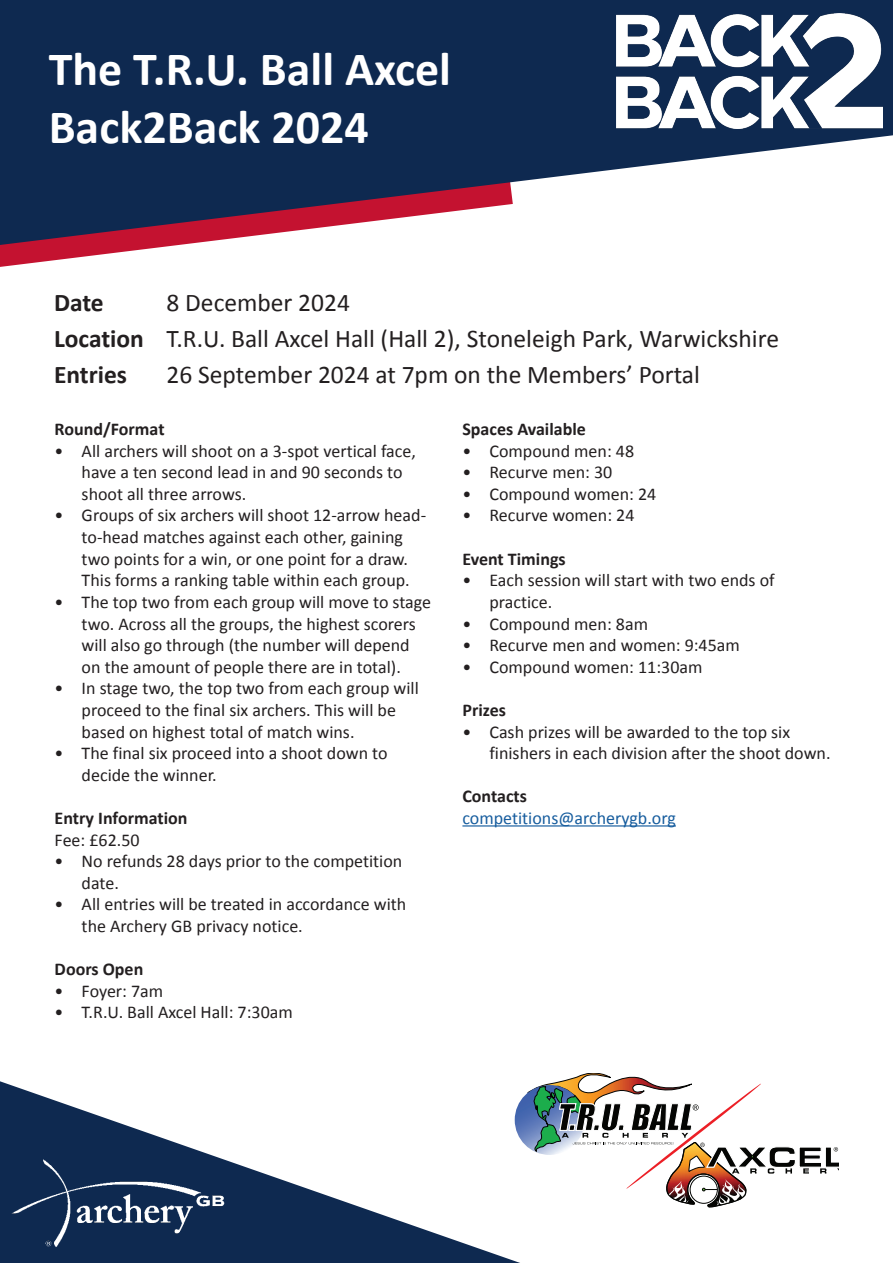
<style>
.page{position:relative;width:893px;height:1263px;background:#fff}
.page>*{position:absolute;margin:0;border:0;box-sizing:border-box;transform-origin:0 0}
.t1{font:700 48px/57.6px "Calibri";color:#fff}
.t2{font:25.5px "Calibri";color:#231f20}
.t3{font:700 25.5px/36px "Calibri";color:#231f20}
.t4{font:18px/21.6px "Calibri";color:#231f20}
.t5{font:700 18px "Calibri";color:#231f20}
.t6{font:18px "Calibri";color:#175d9e}
</style>
<div class="page">
<svg style="left:0;top:1081px;width:714px;height:182px"></svg>
<img style="left:0;top:1107px;width:255px;height:156px">
<svg style="left:0;top:0;width:893px;height:267px;fill:#0e2950"></svg>
<hr style="left:462px;top:825px;width:214px;height:1px;background:#175d9e">
<svg style="left:515px;top:1085px;width:70px;height:70px"></svg>
<svg style="left:527px;top:1073px;width:312px;height:134px"></svg>
<img style="left:617px;top:14px;width:265px;height:115px">
<p class="t1" style="left:49px;top:38px;width:404px">The T.R.U. Ball Axcel<br>Back2Back 2024</p>
<p class="t2" style="left:167px;top:287px;width:185px">8 December 2024</p>
<p class="t2" style="left:167px;top:323px;width:614px">T.R.U. Ball Axcel Hall (Hall 2), Stoneleigh Park, Warwickshire</p>
<p class="t2" style="left:167px;top:359px;width:535px">26 September 2024 at 7pm on the Members’ Portal</p>
<h2 class="t3" style="left:54px;top:283px;width:91px">Date<br>Location<br>Entries</h2>
<p class="t5" style="left:55px;top:418px;width:111px">Round/Format</p>
<p class="t4" style="left:82px;top:439px;width:336px;text-indent:-27px">• All archers will shoot on a 3-spot vertical face, have a ten second lead in and 90 seconds to shoot all three arrows.</p>
<p class="t4" style="left:55px;top:504px;width:373px;text-align:center">• Groups of six archers will shoot 12-arrow head&shy;to-head matches against each other, gaining<br>two points for a win, or one point for a draw.<br>This forms a ranking table within each group.</p>
<p class="t4" style="left:82px;top:590px;width:351px;text-indent:-27px">• The top two from each group will move to stage two. Across all the groups, the highest scorers will also go through (the number will depend on the amount of people there are in total).</p>
<p class="t4" style="left:82px;top:677px;width:339px;text-indent:-27px">• In stage two, the top two from each group will proceed to the final six archers. This will be based on highest total of match wins.</p>
<p class="t4" style="left:82px;top:741px;width:307px;text-indent:-27px">• The final six proceed into a shoot down to decide the winner.</p>
<p class="t5" style="left:55px;top:807px;width:134px">Entry Information</p>
<p class="t4" style="left:55px;top:828px;width:86px">Fee: £62.50</p>
<p class="t4" style="left:82px;top:849px;width:322px;text-indent:-27px">• No refunds 28 days prior to the competition date.</p>
<p class="t4" style="left:82px;top:893px;width:326px;text-indent:-27px">• All entries will be treated in accordance with the Archery GB privacy notice.</p>
<p class="t5" style="left:55px;top:958px;width:90px">Doors Open</p>
<p class="t4" style="left:55px;top:979px;width:110px">• Foyer: 7am</p>
<p class="t4" style="left:55px;top:1001px;width:240px">• T.R.U. Ball Axcel Hall: 7:30am</p>
<p class="t5" style="left:462px;top:418px;width:125px">Spaces Available</p>
<p class="t4" style="left:462px;top:439px;width:173px">• Compound men: 48</p>
<p class="t4" style="left:462px;top:461px;width:151px">• Recurve men: 30</p>
<p class="t4" style="left:462px;top:482px;width:195px">• Compound women: 24</p>
<p class="t4" style="left:462px;top:504px;width:174px">• Recurve women: 24</p>
<p class="t5" style="left:462px;top:547px;width:105px">Event Timings</p>
<p class="t4" style="left:489px;top:569px;width:287px;text-indent:-27px">• Each session will start with two ends of practice.</p>
<p class="t4" style="left:462px;top:612px;width:187px">• Compound men: 8am</p>
<p class="t4" style="left:462px;top:633px;width:279px">• Recurve men and women: 9:45am</p>
<p class="t4" style="left:462px;top:655px;width:242px">• Compound women: 11:30am</p>
<p class="t5" style="left:462px;top:699px;width:45px">Prizes</p>
<p class="t4" style="left:489px;top:720px;width:343px;text-indent:-27px">• Cash prizes will be awarded to the top six finishers in each division after the shoot down.</p>
<p class="t5" style="left:462px;top:785px;width:66px">Contacts</p>
<p class="t6" style="left:462px;top:807px;width:215px">competitions@archerygb.org</p>
</div>
